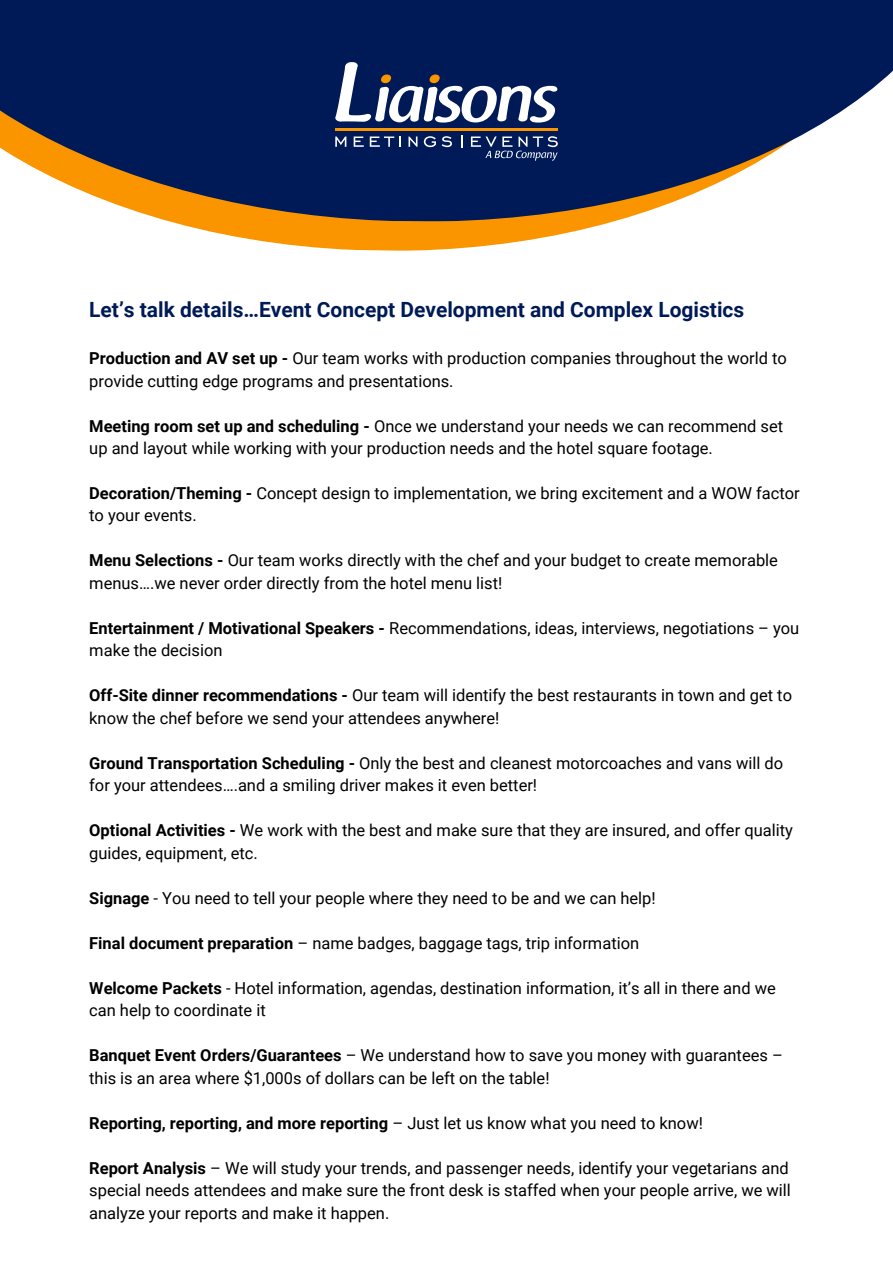
<style>
.page{position:relative;width:893px;height:1264px;background:#fff}
.page>*{position:absolute;margin:0;border:0;box-sizing:border-box;transform-origin:0 0}
.t1{font:700 21px "Roboto";color:#001a57}
.t2{font:16.5px/22.5px "Roboto";color:#000}
.t3{font:700 16.5px "Roboto";color:#000}
.s1{font-weight:700}
.s2{font-weight:400}
</style>
<div class="page">
<svg style="left:183px;top:225px;width:417px;height:26px;fill:#fa9500"></svg>
<svg style="left:0;top:0;width:892px;height:225px;background:#344166"></svg>
<svg style="left:335px;top:136px;width:11px;height:11px"></svg>
<svg style="left:353px;top:136px;width:11px;height:11px"></svg>
<svg style="left:370px;top:136px;width:31px;height:11px"></svg>
<svg style="left:408px;top:136px;width:9px;height:11px"></svg>
<svg style="left:424px;top:136px;width:28px;height:11px"></svg>
<svg style="left:461px;top:135px;width:1px;height:13px"></svg>
<hr style="left:335px;top:128px;width:222px;height:3px;background:#fa9500">
<svg style="left:335px;top:62px;width:223px;height:60px"></svg>
<svg style="left:471px;top:136px;width:86px;height:25px;background:#314577"></svg>
<p class="t1" style="left:89px;top:297px;width:656px">Let’s talk details…Event Concept Development and Complex Logistics</p>
<p class="t2" style="left:89px;top:347px;width:699px"><span class="s1">Production and AV set up -</span> Our team works with production companies throughout the world to provide cutting edge programs and presentations.</p>
<p class="t2" style="left:89px;top:414px;width:695px"><span class="s1">Meeting room set up and scheduling -</span> Once we understand your needs we can recommend set up and layout while working with your production needs and the hotel square footage.</p>
<p class="t2" style="left:89px;top:482px;width:712px"><span class="s1">Decoration/Theming -</span> Concept design to implementation, we bring excitement and a WOW factor to your events.</p>
<p class="t2" style="left:89px;top:549px;width:690px"><span class="s1">Menu Selections -</span> Our team works directly with the chef and your budget to create memorable menus….we never order directly from the hotel menu list!</p>
<p class="t2" style="left:89px;top:617px;width:711px"><span class="s1">Entertainment / Motivational Speakers -</span> Recommendations, ideas, interviews, negotiations – you make the decision</p>
<p class="t2" style="left:89px;top:684px;width:704px"><span class="s1">Off-Site dinner recommendations -</span> Our team will identify the best restaurants in town and get to know the chef before we send your attendees anywhere!</p>
<p class="t2" style="left:89px;top:752px;width:695px"><span class="s1">Ground Transportation Scheduling -</span> Only the best and cleanest motorcoaches and vans will do for your attendees….and a smiling driver makes it even better!</p>
<p class="t2" style="left:89px;top:819px;width:705px"><span class="s1">Optional Activities -</span> We work with the best and make sure that they are insured, and offer quality guides, equipment, etc.</p>
<p class="t2" style="left:89px;top:887px;width:568px"><span class="s1">Signage</span> - You need to tell your people where they need to be and we can help!</p>
<p class="t2" style="left:89px;top:932px;width:551px"><span class="s1">Final document preparation</span> – name badges, baggage tags, trip information</p>
<p class="t2" style="left:89px;top:976px;width:688px"><span class="s1">Welcome Packets</span> - Hotel information, agendas, destination information, it’s all in there and we can help to coordinate it</p>
<p class="t2" style="left:89px;top:1044px;width:695px"><span class="s1">Banquet Event Orders/Guarantees</span> – We understand how to save you money with guarantees – this is an area where $1,000s of dollars can be left on the table!</p>
<p class="t3" style="left:89px;top:1113px;width:615px">Reporting, reporting, and more reporting <span class="s2">– Just let us know what you need to know!</span></p>
<p class="t2" style="left:89px;top:1156px;width:703px"><span class="s1">Report Analysis</span> – We will study your trends, and passenger needs, identify your vegetarians and special needs attendees and make sure the front desk is staffed when your people arrive, we will analyze your reports and make it happen.</p>
</div>
